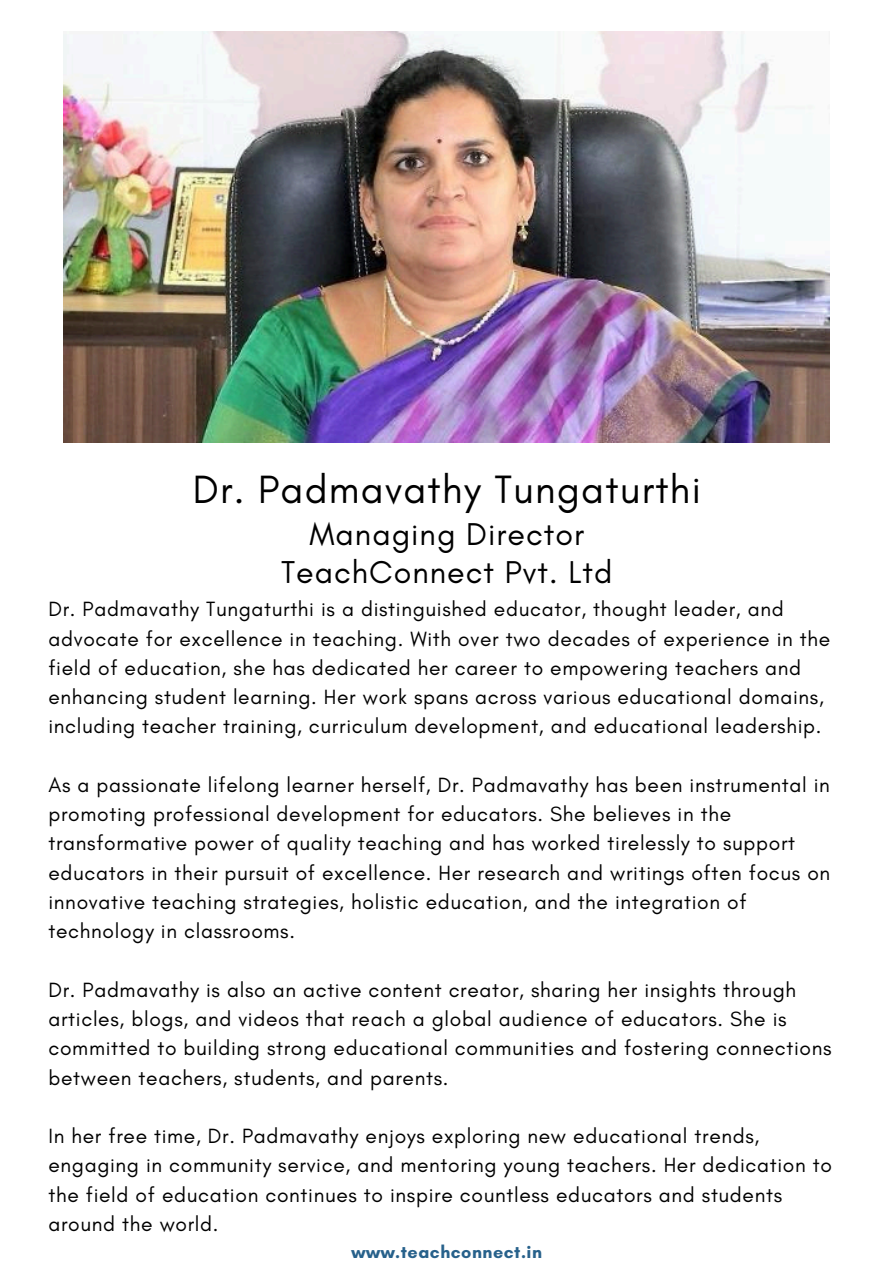
<style>
.page{position:relative;width:894px;height:1264px;background:#fff}
.page>*{position:absolute;margin:0;border:0;box-sizing:border-box;transform-origin:0 0}
.t1{font:40.2px "Glacial Indifference";letter-spacing:.03em;color:#000}
.t2{font:32.1px "Glacial Indifference";letter-spacing:.03em;color:#000}
.t3{font:21px/29.2px "Glacial Indifference";letter-spacing:.03em;color:#000}
.t4{font:700 17.85px "Glacial Indifference";letter-spacing:.03em;color:#27618b}
</style>
<div class="page">
<img style="left:64px;top:32px;width:765px;height:410px">
<h1 class="t1" style="left:193px;top:465px;width:509px">Dr. Padmavathy Tungaturthi</h1>
<h2 class="t2" style="left:309px;top:514px;width:276px">Managing Director</h2>
<h2 class="t2" style="left:281px;top:553px;width:333px">TeachConnect Pvt. Ltd</h2>
<h3 class="t3" style="left:48px;top:594px;width:783px">Dr. Padmavathy Tungaturthi is a distinguished educator, thought leader, and advocate for excellence in teaching. With over two decades of experience in the field of education, she has dedicated her career to empowering teachers and enhancing student learning. Her work spans across various educational domains, including teacher training, curriculum development, and educational leadership.</h3>
<h3 class="t3" style="left:48px;top:770px;width:783px">As a passionate lifelong learner herself, Dr. Padmavathy has been instrumental in promoting professional development for educators. She believes in the transformative power of quality teaching and has worked tirelessly to support educators in their pursuit of excellence. Her research and writings often focus on innovative teaching strategies, holistic education, and the integration of technology in classrooms.</h3>
<h3 class="t3" style="left:48px;top:974px;width:784px">Dr. Padmavathy is also an active content creator, sharing her insights through articles, blogs, and videos that reach a global audience of educators. She is committed to building strong educational communities and fostering connections between teachers, students, and parents.</h3>
<h3 class="t3" style="left:48px;top:1121px;width:784px">In her free time, Dr. Padmavathy enjoys exploring new educational trends, engaging in community service, and mentoring young teachers. Her dedication to the field of education continues to inspire countless educators and students around the world.</h3>
<p class="t4" style="left:351px;top:1241px;width:192px">www.teachconnect.in</p>
</div>
